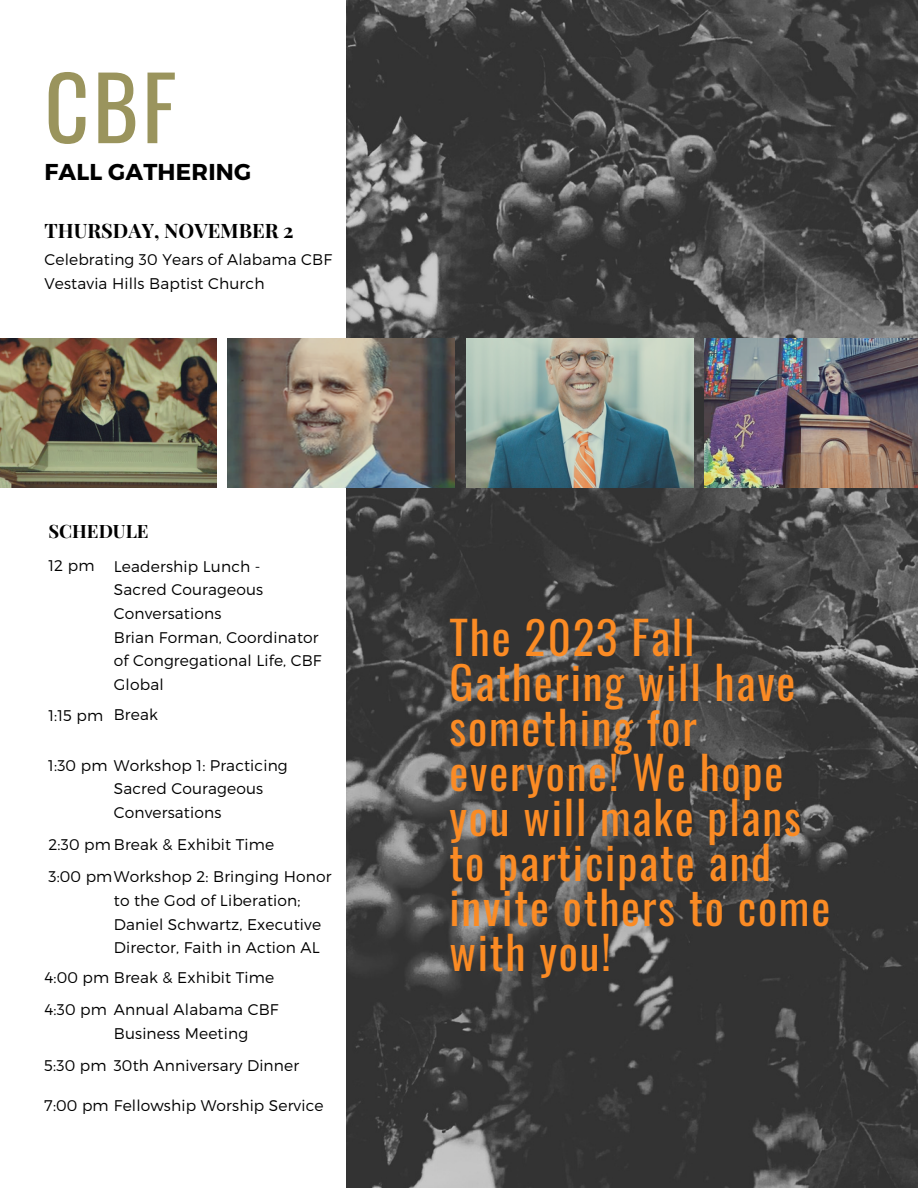
<style>
.page{position:relative;width:918px;height:1188px;background:#fff}
.page>*{position:absolute;margin:0;border:0;box-sizing:border-box;transform-origin:0 0}
.t1{font:87.15px "Oswald";color:#9a945d}
.t2{font:45px/45px "Oswald";letter-spacing:.04em;color:#fb8b24}
.t3{font:700 22.95px "Montserrat";letter-spacing:.01em;color:#000}
.t4{font:700 19.95px "Playfair Display";color:#000}
.t5{font:700 18.45px "Playfair Display";color:#000}
.t6{font:300 15.45px/23.7px "Montserrat";letter-spacing:.01em;color:#000}
</style>
<div class="page">
<img style="left:346px;top:0;width:572px;height:1188px">
<img style="left:466px;top:339px;width:227px;height:148px">
<img style="left:228px;top:339px;width:227px;height:148px">
<img style="left:0;top:339px;width:216px;height:148px">
<img style="left:705px;top:339px;width:213px;height:148px">
<p class="t1" style="left:44px;top:39px;width:133px">CBF</p>
<p class="t3" style="left:44px;top:157px;width:208px">FALL GATHERING</p>
<p class="t4" style="left:44px;top:217px;width:251px">THURSDAY, NOVEMBER 2</p>
<p class="t6" style="left:44px;top:247px;width:289px">Celebrating 30 Years of Alabama CBF</p>
<p class="t6" style="left:44px;top:271px;width:222px">Vestavia Hills Baptist Church</p>
<p class="t5" style="left:48px;top:518px;width:102px">SCHEDULE</p>
<p class="t6" style="left:48px;top:553px;width:48px">12 pm</p>
<p class="t6" style="left:114px;top:554px;width:148px">Leadership Lunch -</p>
<p class="t6" style="left:114px;top:577px;width:151px">Sacred Courageous<br>Conversations</p>
<p class="t6" style="left:114px;top:624px;width:209px">Brian Forman, Coordinator of Congregational Life, CBF<br>Global</p>
<p class="t6" style="left:48px;top:703px;width:56px">1:15 pm</p>
<p class="t6" style="left:114px;top:702px;width:46px">Break</p>
<p class="t6" style="left:48px;top:752px;width:241px">1:30 pm Workshop 1: Practicing</p>
<p class="t6" style="left:114px;top:776px;width:151px">Sacred Courageous<br>Conversations</p>
<p class="t6" style="left:48px;top:832px;width:227px">2:30 pm Break &amp; Exhibit Time</p>
<p class="t6" style="left:48px;top:864px;width:285px">3:00 pmWorkshop 2: Bringing Honor</p>
<p class="t6" style="left:114px;top:888px;width:188px">to the God of Liberation;</p>
<p class="t6" style="left:114px;top:911px;width:209px">Daniel Schwartz, Executive<br>Director, Faith in Action AL</p>
<p class="t6" style="left:44px;top:965px;width:231px">4:00 pm Break &amp; Exhibit Time</p>
<p class="t6" style="left:44px;top:997px;width:64px">4:30 pm</p>
<p class="t6" style="left:114px;top:997px;width:166px">Annual Alabama CBF<br>Business Meeting</p>
<p class="t6" style="left:44px;top:1053px;width:64px">5:30 pm</p>
<p class="t6" style="left:114px;top:1053px;width:187px">30th Anniversary Dinner</p>
<p class="t6" style="left:44px;top:1093px;width:281px">7:00 pm Fellowship Worship Service</p>
<p class="t2" style="left:449px;top:613px;width:382px">The 2023 Fall<br>Gathering will have something for everyone! We hope you will make plans to participate and invite others to come with you!</p>
</div>
